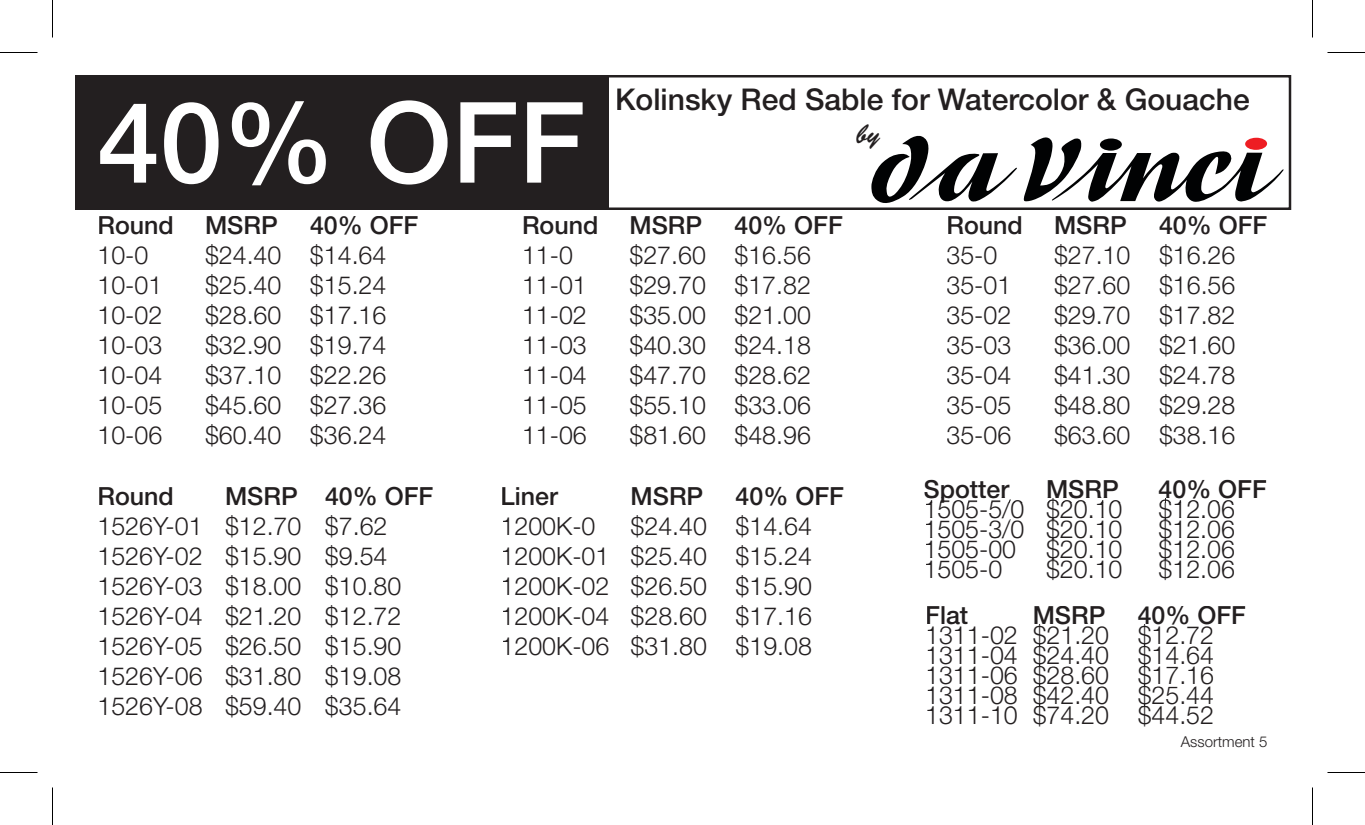
<style>
.page{position:relative;width:1365px;height:825px;background:#fff}
.page>*{position:absolute;margin:0;border:0;box-sizing:border-box;transform-origin:0 0}
.t1{font:500 112.5px "Helvetica Neue";color:#fff}
.t2{font:500 30px "Helvetica Neue";color:#231f20}
.t3{font:27.5px "Brush Script Std";color:#231f20}
.t4{font:300 25px/30px "Helvetica Neue";color:#231f20;text-align:justify}
.t5{font:500 25px "Helvetica Neue";color:#231f20}
.t6{font:300 15px "Helvetica Neue";color:#231f20}
</style>
<div class="page">
<svg style="left:75px;top:75px;width:1216px;height:135px;fill:#231f20"></svg>
<hr style="left:928px;top:624px;width:285px;height:1px;background:#231f20">
<hr style="left:928px;top:644px;width:285px;height:3px;background:#231f20">
<hr style="left:928px;top:664px;width:285px;height:3px;background:#231f20">
<hr style="left:928px;top:684px;width:285px;height:3px;background:#231f20">
<hr style="left:928px;top:704px;width:285px;height:3px;background:#231f20">
<svg style="left:929px;top:498px;width:305px;height:5px"></svg>
<hr style="left:926px;top:518px;width:308px;height:2px;background:#231f20">
<hr style="left:926px;top:538px;width:308px;height:2px;background:#231f20">
<hr style="left:926px;top:558px;width:308px;height:2px;background:#231f20">
<svg style="left:871px;top:133px;width:146px;height:72px"></svg>
<svg style="left:1023px;top:137px;width:261px;height:66px"></svg>
<div style="left:1100px;top:138px;width:22px;height:13px;background:#010203;border-radius:50%"></div>
<div style="left:1245px;top:138px;width:22px;height:12px;background:#ee1d23;border-radius:50%"></div>
<hr style="left:0;top:52px;width:38px;height:1px;background:#000">
<hr style="left:1328px;top:52px;width:37px;height:1px;background:#000">
<hr style="left:0;top:772px;width:38px;height:1px;background:#000">
<hr style="left:1328px;top:772px;width:37px;height:1px;background:#000">
<hr style="left:52px;top:0;width:1px;height:38px;background:#000">
<hr style="left:52px;top:788px;width:1px;height:37px;background:#000">
<hr style="left:1312px;top:0;width:1px;height:38px;background:#000">
<hr style="left:1312px;top:788px;width:1px;height:37px;background:#000">
<h1 class="t1" style="left:98px;top:76px;width:489px">40% OFF</h1>
<p class="t2" style="left:615px;top:81px;width:636px">Kolinsky Red Sable for Watercolor &amp; Gouache</p>
<p class="t3" style="left:856px;top:119px;width:25px">by</p>
<p class="t5" style="left:98px;top:211px;width:182px">Round MSRP</p>
<p class="t5" style="left:310px;top:211px;width:110px">40% OFF</p>
<p class="t4" style="left:98px;top:240px;width:52px">10-0</p>
<p class="t4" style="left:205px;top:240px;width:183px">$24.40 $14.64</p>
<p class="t4" style="left:98px;top:270px;width:66px">10-01</p>
<p class="t4" style="left:205px;top:270px;width:183px">$25.40 $15.24</p>
<p class="t4" style="left:98px;top:300px;width:66px">10-02</p>
<p class="t4" style="left:205px;top:300px;width:183px">$28.60 $17.16</p>
<p class="t4" style="left:98px;top:330px;width:66px">10-03</p>
<p class="t4" style="left:205px;top:330px;width:183px">$32.90 $19.74</p>
<p class="t4" style="left:98px;top:360px;width:66px">10-04</p>
<p class="t4" style="left:205px;top:360px;width:183px">$37.10 $22.26</p>
<p class="t4" style="left:98px;top:390px;width:66px">10-05</p>
<p class="t4" style="left:205px;top:390px;width:183px">$45.60 $27.36</p>
<p class="t4" style="left:98px;top:420px;width:66px">10-06</p>
<p class="t4" style="left:205px;top:420px;width:183px">$60.40 $36.24</p>
<p class="t5" style="left:98px;top:481px;width:78px">Round</p>
<p class="t5" style="left:225px;top:481px;width:210px">MSRP 40% OFF</p>
<p class="t4" style="left:98px;top:511px;width:305px;text-align:left">1526Y-01 $12.70 $7.62<br>1526Y-02 $15.90 $9.54<br>1526Y-03 $18.00 $10.80<br>1526Y-04 $21.20 $12.72<br>1526Y-05 $26.50 $15.90<br>1526Y-06 $31.80 $19.08<br>1526Y-08 $59.40 $35.64</p>
<p class="t5" style="left:522px;top:211px;width:182px">Round MSRP</p>
<p class="t5" style="left:734px;top:211px;width:110px">40% OFF</p>
<p class="t4" style="left:522px;top:240px;width:52px">11-0</p>
<p class="t4" style="left:629px;top:240px;width:183px">$27.60 $16.56</p>
<p class="t4" style="left:522px;top:270px;width:66px">11-01</p>
<p class="t4" style="left:629px;top:270px;width:183px">$29.70 $17.82</p>
<p class="t4" style="left:522px;top:300px;width:66px">11-02</p>
<p class="t4" style="left:629px;top:300px;width:183px">$35.00 $21.00</p>
<p class="t4" style="left:522px;top:330px;width:66px">11-03</p>
<p class="t4" style="left:629px;top:330px;width:183px">$40.30 $24.18</p>
<p class="t4" style="left:522px;top:360px;width:66px">11-04</p>
<p class="t4" style="left:629px;top:360px;width:183px">$47.70 $28.62</p>
<p class="t4" style="left:522px;top:390px;width:66px">11-05</p>
<p class="t4" style="left:629px;top:390px;width:183px">$55.10 $33.06</p>
<p class="t4" style="left:522px;top:420px;width:66px">11-06</p>
<p class="t4" style="left:629px;top:420px;width:183px">$81.60 $48.96</p>
<p class="t5" style="left:501px;top:481px;width:59px">Liner</p>
<p class="t5" style="left:631px;top:481px;width:74px">MSRP</p>
<p class="t5" style="left:736px;top:481px;width:110px">40% OFF</p>
<p class="t4" style="left:501px;top:511px;width:96px">1200K-0</p>
<p class="t4" style="left:501px;top:511px;width:313px;text-indent:130px">$24.40 $14.64<br>1200K-01 $25.40 $15.24<br>1200K-02 $26.50 $15.90<br>1200K-04 $28.60 $17.16<br>1200K-06 $31.80 $19.08</p>
<p class="t5" style="left:947px;top:210px;width:182px">Round MSRP</p>
<p class="t5" style="left:1159px;top:210px;width:110px">40% OFF</p>
<p class="t4" style="left:947px;top:240px;width:52px">35-0</p>
<p class="t4" style="left:1054px;top:240px;width:183px">$27.10 $16.26</p>
<p class="t4" style="left:947px;top:270px;width:66px">35-01</p>
<p class="t4" style="left:1054px;top:270px;width:183px">$27.60 $16.56</p>
<p class="t4" style="left:947px;top:300px;width:66px">35-02</p>
<p class="t4" style="left:1054px;top:300px;width:183px">$29.70 $17.82</p>
<p class="t4" style="left:947px;top:330px;width:66px">35-03</p>
<p class="t4" style="left:1054px;top:330px;width:183px">$36.00 $21.60</p>
<p class="t4" style="left:947px;top:360px;width:66px">35-04</p>
<p class="t4" style="left:1054px;top:360px;width:183px">$41.30 $24.78</p>
<p class="t4" style="left:947px;top:390px;width:66px">35-05</p>
<p class="t4" style="left:1054px;top:390px;width:183px">$48.80 $29.28</p>
<p class="t4" style="left:947px;top:420px;width:66px">35-06</p>
<p class="t4" style="left:1054px;top:420px;width:183px">$63.60 $38.16</p>
<p class="t5" style="left:924px;top:474px;width:87px">Spotter</p>
<p class="t5" style="left:1046px;top:474px;width:74px">MSRP</p>
<p class="t5" style="left:1159px;top:474px;width:110px">40% OFF</p>
<p class="t4" style="left:924px;top:493px;width:200px">1505-5/0 $20.10</p>
<p class="t4" style="left:1159px;top:493px;width:78px">$12.06</p>
<p class="t4" style="left:924px;top:513px;width:200px">1505-3/0 $20.10</p>
<p class="t4" style="left:1159px;top:513px;width:78px">$12.06</p>
<p class="t4" style="left:924px;top:553px;width:80px">1505-0</p>
<p class="t4" style="left:1046px;top:553px;width:78px">$20.10</p>
<p class="t4" style="left:1159px;top:553px;width:78px">$12.06</p>
<p class="t4" style="left:924px;top:533px;width:200px">1505-00 $20.10</p>
<p class="t4" style="left:1159px;top:533px;width:78px">$12.06</p>
<p class="t5" style="left:925px;top:600px;width:45px">Flat</p>
<p class="t5" style="left:1033px;top:600px;width:74px">MSRP</p>
<p class="t5" style="left:1138px;top:600px;width:110px">40% OFF</p>
<p class="t4" style="left:925px;top:625px;width:290px;line-height:20px">1311-02 $21.20 $12.72<br>1311-04 $24.40 $14.64<br>1311-06 $28.60 $17.16</p>
<p class="t4" style="left:925px;top:700px;width:290px">1311-10 $74.20 $44.52</p>
<p class="t4" style="left:925px;top:680px;width:290px">1311-08 $42.40 $25.44</p>
<p class="t6" style="left:1181px;top:732px;width:88px">Assortment 5</p>
</div>
